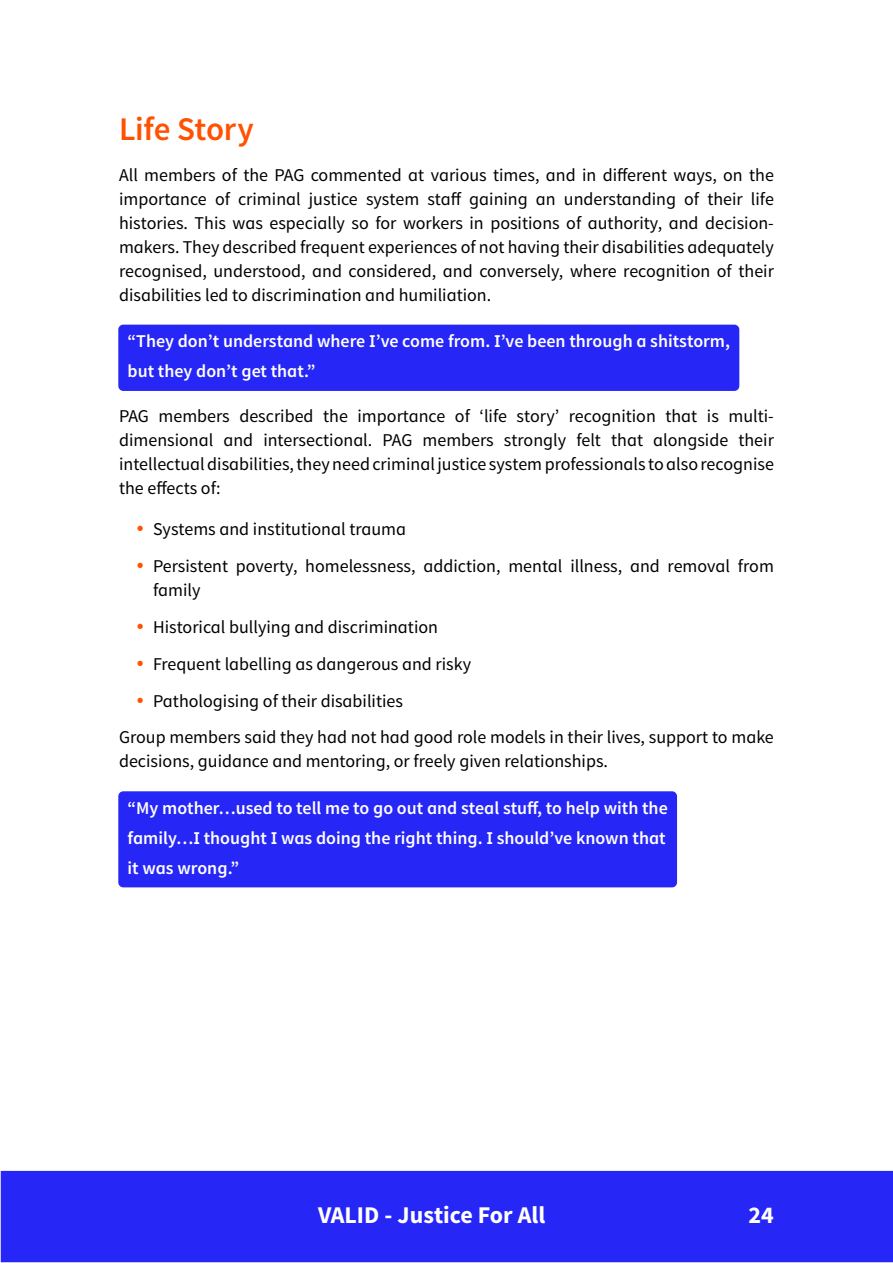
<style>
.page{position:relative;width:893px;height:1263px;background:#fff}
.page>*{position:absolute;margin:0;border:0;box-sizing:border-box;transform-origin:0 0}
.V_H3{font:600 33px "Source Sans Pro";letter-spacing:-.01em;color:#ff5100}
.t1{font:700 24px "Source Sans Pro";color:#fff}
.Body{font:18px/24px "Source Sans Pro";color:#000;text-align:justify}
.Blue_quote{font:600 18px "Source Sans Pro";color:#fff}
.s1{color:#ff5100}
</style>
<div class="page">
<div style="left:1px;top:1171px;width:892px;height:91px;background:#2626f7"></div>
<div style="left:119px;top:325px;width:620px;height:65px;background:#2626f7;border-radius:4px"></div>
<div style="left:118px;top:325px;width:621px;height:66px;border:2px solid #2626f7;border-radius:4px"></div>
<div style="left:119px;top:329px;width:620px;height:27px;background:#2626f7"></div>
<div style="left:119px;top:359px;width:205px;height:27px;background:#2626f7"></div>
<div style="left:119px;top:792px;width:557px;height:95px;background:#2626f7;border-radius:4px"></div>
<div style="left:118px;top:791px;width:559px;height:96px;border:2px solid #2626f7;border-radius:4px"></div>
<div style="left:119px;top:795px;width:557px;height:27px;background:#2626f7"></div>
<div style="left:119px;top:825px;width:555px;height:27px;background:#2626f7"></div>
<div style="left:119px;top:855px;width:129px;height:27px;background:#2626f7"></div>
<p class="V_H3" style="left:119px;top:108px;width:136px">Life Story</p>
<p class="Body" style="left:119px;top:163px;width:656px">All members of the PAG commented at various times, and in different ways, on the importance of criminal justice system staff gaining an understanding of their life histories. This was especially so for workers in positions of authority, and decision&shy;makers. They described frequent experiences of not having their disabilities adequately recognised, understood, and considered, and conversely, where recognition of their disabilities led to discrimination and humiliation.</p>
<p class="Blue_quote" style="left:128px;top:330px;width:604px">“They don’t understand where I’ve come from. I’ve been through a shitstorm,</p>
<p class="Blue_quote" style="left:128px;top:360px;width:189px">but they don’t get that.”</p>
<p class="Body" style="left:119px;top:405px;width:656px">PAG members described the importance of ‘life story’ recognition that is multi&shy;dimensional and intersectional. PAG members strongly felt that alongside their intellectual disabilities, they need criminal justice system professionals to also recognise the effects of:</p>
<p class="Body" style="left:136px;top:518px;width:272px"><span class="s1">•</span> Systems and institutional trauma</p>
<p class="Body" style="left:153px;top:554px;width:622px;text-indent:-17px"><span class="s1">•</span> Persistent poverty, homelessness, addiction, mental illness, and removal from family</p>
<p class="Body" style="left:136px;top:615px;width:303px"><span class="s1">•</span> Historical bullying and discrimination</p>
<p class="Body" style="left:136px;top:652px;width:337px"><span class="s1">•</span> Frequent labelling as dangerous and risky</p>
<p class="Body" style="left:136px;top:689px;width:268px"><span class="s1">•</span> Pathologising of their disabilities</p>
<p class="Body" style="left:119px;top:726px;width:656px">Group members said they had not had good role models in their lives, support to make decisions, guidance and mentoring, or freely given relationships.</p>
<p class="Blue_quote" style="left:128px;top:797px;width:542px">“My mother…used to tell me to go out and steal stuff, to help with the</p>
<p class="Blue_quote" style="left:128px;top:826px;width:540px">family…I thought I was doing the right thing. I should’ve known that</p>
<p class="Blue_quote" style="left:128px;top:856px;width:113px">it was wrong.”</p>
<h2 class="t1" style="left:318px;top:1200px;width:229px">VALID - Justice For All</h2>
<h2 class="t1" style="left:749px;top:1200px;width:27px">24</h2>
</div>
